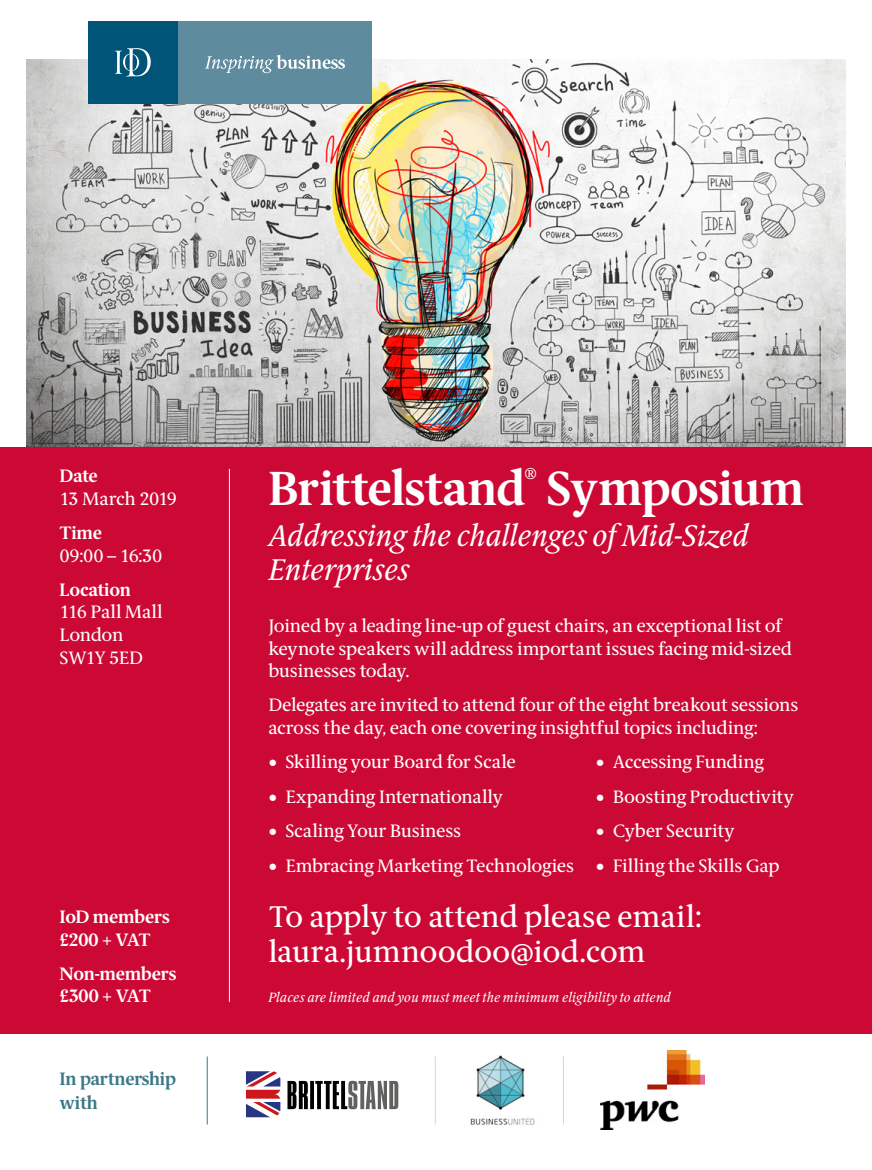
<style>
.page{position:relative;width:872px;height:1170px;background:#fff}
.page>*{position:absolute;margin:0;border:0;box-sizing:border-box;transform-origin:0 0}
.t1{font:700 48px "ID Serif";letter-spacing:-.02em;color:#fff}
.t2{font:30px/34.5px "ID Serif";letter-spacing:-.005em;color:#fff}
.t3{font:italic 30px/34.5px "ID Serif";letter-spacing:-.01em;color:#fff}
.t4{font:18px/22.5px "ID Serif";letter-spacing:-.015em;color:#fff}
.t5{font:700 18px/22.5px "ID Serif";letter-spacing:-.015em;color:#fff}
.t6{font:700 18px/24px "ID Serif";letter-spacing:-.01em;color:#3a7788}
.t7{font:700 15.9px "ID Serif";color:#fff}
.t8{font:italic 13.5px "ID Serif";letter-spacing:.005em;color:#fff}
</style>
<div class="page">
<img style="left:26px;top:60px;width:819px;height:386px">
<hr style="left:207px;top:1056px;width:1px;height:68px;background:#3a7788">
<hr style="left:435px;top:1056px;width:1px;height:68px;background:#d2d7db">
<hr style="left:563px;top:1056px;width:1px;height:68px;background:#d2d7db">
<div style="left:0;top:446px;width:872px;height:587px;background:#cc0935"></div>
<hr style="left:229px;top:469px;width:1px;height:532px;background:#fff">
<svg style="left:287px;top:1080px;width:111px;height:29px"></svg>
<svg style="left:246px;top:1071px;width:34px;height:46px"></svg>
<img style="left:470px;top:1055px;width:65px;height:70px">
<img style="left:601px;top:1050px;width:103px;height:79px">
<div style="left:177px;top:21px;width:195px;height:82px;background:#5e8b9e"></div>
<svg style="left:205px;top:55px;width:140px;height:18px"></svg>
<div style="left:88px;top:21px;width:90px;height:82px;background:#005478"></div>
<svg style="left:115px;top:48px;width:36px;height:29px"></svg>
<p class="t5" style="left:60px;top:465px;width:40px">Date</p>
<p class="t4" style="left:60px;top:488px;width:119px">13 March 2019</p>
<p class="t5" style="left:60px;top:522px;width:44px">Time</p>
<p class="t4" style="left:60px;top:544px;width:104px">09:00 – 16:30</p>
<p class="t5" style="left:60px;top:578px;width:73px">Location</p>
<p class="t4" style="left:60px;top:601px;width:104px">116 Pall Mall<br>London<br>SW1Y 5ED</p>
<p class="t5" style="left:60px;top:905px;width:112px">IoD members £200 + VAT</p>
<p class="t5" style="left:60px;top:962px;width:119px">Non-members £300 + VAT</p>
<p class="t6" style="left:60px;top:1067px;width:118px">In partnership with</p>
<h1 class="t1" style="left:268px;top:459px;width:537px">Brittelstand Symposium</h1>
<p class="t7" style="left:524px;top:464px;width:14px">®</p>
<h2 class="t3" style="left:268px;top:518px;width:482px">Addressing the challenges of Mid-Sized<br>Enterprises</h2>
<p class="t4" style="left:268px;top:615px;width:525px">Joined by a leading line-up of guest chairs, an exceptional list of keynote speakers will address important issues facing mid-sized businesses today.</p>
<p class="t4" style="left:268px;top:694px;width:531px">Delegates are invited to attend four of the eight breakout sessions across the day, each one covering insightful topics including:</p>
<p class="t4" style="left:268px;top:751px;width:249px">• Skilling your Board for Scale</p>
<p class="t4" style="left:596px;top:751px;width:169px">• Accessing Funding</p>
<p class="t4" style="left:268px;top:785px;width:236px">• Expanding Internationally</p>
<p class="t4" style="left:596px;top:785px;width:199px">• Boosting Productivity</p>
<p class="t4" style="left:268px;top:819px;width:194px">• Scaling Your Business</p>
<p class="t4" style="left:596px;top:819px;width:140px">• Cyber Security</p>
<p class="t4" style="left:268px;top:854px;width:513px">• Embracing Marketing Technologies • Filling the Skills Gap</p>
<h2 class="t2" style="left:268px;top:900px;width:435px">To apply to attend please email: laura.jumnoodoo@iod.com</h2>
<p class="t8" style="left:268px;top:988px;width:404px">Places are limited and you must meet the minimum eligibility to attend</p>
</div>
